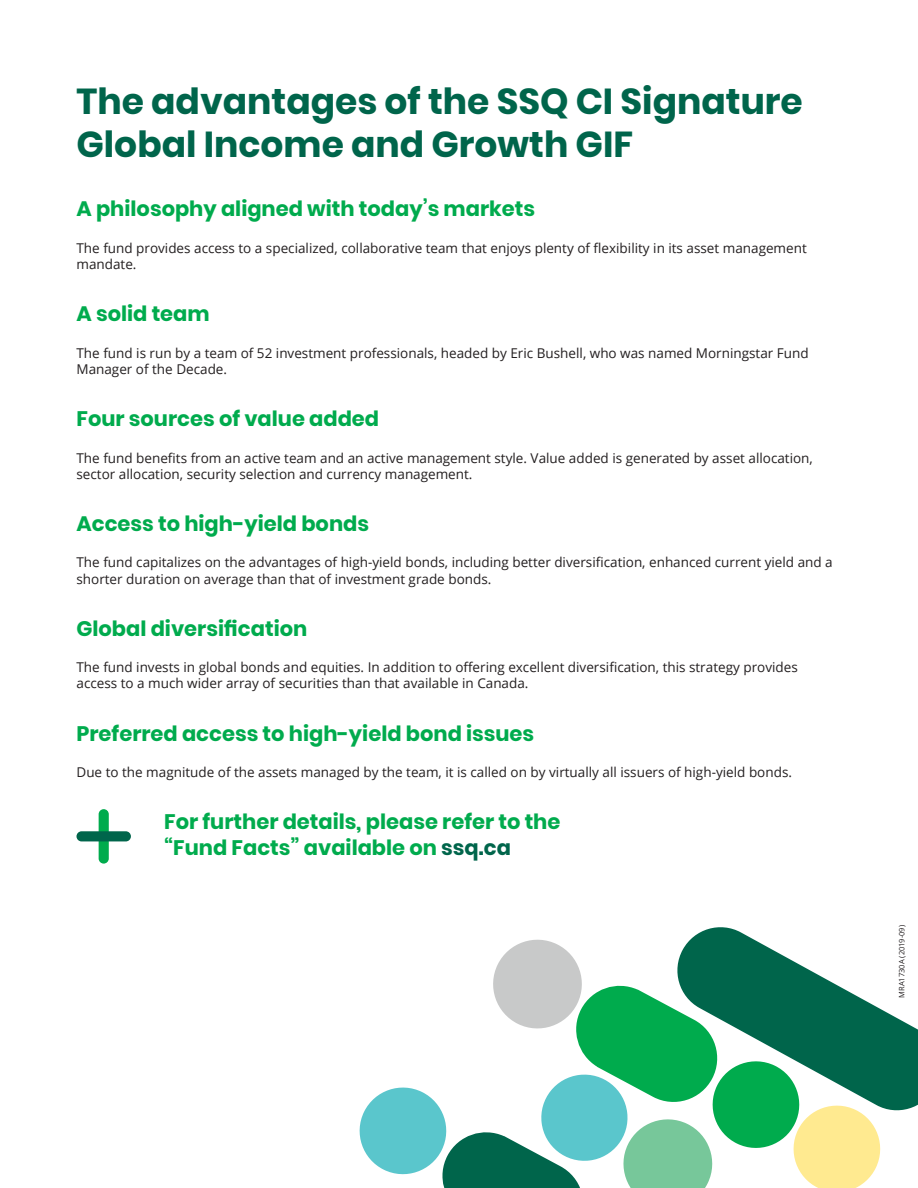
<style>
.page{position:relative;width:918px;height:1188px;background:#fff}
.page>*{position:absolute;margin:0;border:0;box-sizing:border-box;transform-origin:0 0}
.ti{font:700 36px/43.2px "Poppins";color:#00654b}
.ss-ti{font:700 21px "Poppins";color:#00ab4d}
.call_to_action{font:700 21px/25.2px "Poppins";color:#00ab4d}
.txt_courant{font:13.5px/16.2px "Open Sans";color:#231f20}
.txt_courant-2{font:7.5px "Open Sans";color:#231f20}
.s1{color:#00654b}
</style>
<div class="page">
<div style="left:99px;top:809px;width:10px;height:55px;background:#00ab4d;border-radius:5px"></div>
<div style="left:76px;top:831px;width:55px;height:10px;background:#00654b;border-radius:5px"></div>
<svg style="left:699px;top:927px;width:219px;height:184px"></svg>
<svg style="left:359px;top:933px;width:527px;height:255px"></svg>
<p class="ti" style="left:76px;top:80px;width:728px">The advantages of the SSQ CI Signature<br>Global Income and Growth GIF</p>
<p class="ss-ti" style="left:76px;top:197px;width:460px">A philosophy aligned with today’s markets</p>
<p class="txt_courant" style="left:76px;top:240px;width:732px">The fund provides access to a specialized, collaborative team that enjoys plenty of flexibility in its asset management mandate.</p>
<p class="ss-ti" style="left:76px;top:302px;width:135px">A solid team</p>
<p class="txt_courant" style="left:76px;top:344px;width:734px">The fund is run by a team of 52 investment professionals, headed by Eric Bushell, who was named Morningstar Fund<br>Manager of the Decade.</p>
<p class="ss-ti" style="left:76px;top:407px;width:304px">Four sources of value added</p>
<p class="txt_courant" style="left:76px;top:449px;width:738px">The fund benefits from an active team and an active management style. Value added is generated by asset allocation, sector allocation, security selection and currency management.</p>
<p class="ss-ti" style="left:76px;top:511px;width:294px">Access to high-yield bonds</p>
<p class="txt_courant" style="left:76px;top:554px;width:758px">The fund capitalizes on the advantages of high-yield bonds, including better diversification, enhanced current yield and a shorter duration on average than that of investment grade bonds.</p>
<p class="ss-ti" style="left:76px;top:616px;width:232px">Global diversification</p>
<p class="txt_courant" style="left:76px;top:659px;width:723px">The fund invests in global bonds and equities. In addition to offering excellent diversification, this strategy provides access to a much wider array of securities than that available in Canada.</p>
<p class="ss-ti" style="left:76px;top:721px;width:459px">Preferred access to high-yield bond issues</p>
<p class="txt_courant" style="left:76px;top:764px;width:717px">Due to the magnitude of the assets managed by the team, it is called on by virtually all issuers of high-yield bonds.</p>
<p class="call_to_action" style="left:164px;top:810px;width:398px">For further details, please refer to the “Fund Facts” available on <span class="s1">ssq.ca</span></p>
<p class="txt_courant-2" style="left:896px;top:998px;width:74px;rotate:-90deg">MRA1730A (2019-09)</p>
</div>
